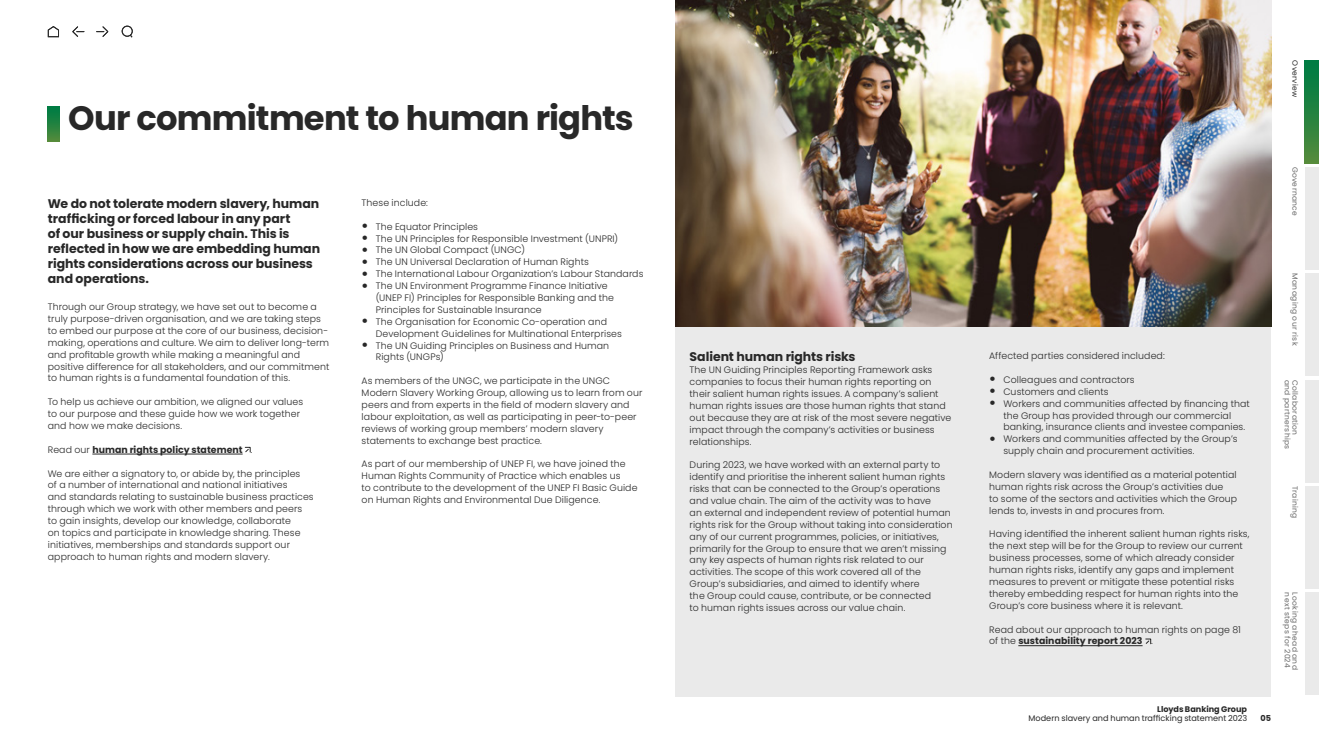
<style>
.page{position:relative;width:1319px;height:745px;background:#fff}
.page>*{position:absolute;margin:0;border:0;box-sizing:border-box;transform-origin:0 0}
.t1{font:700 33.75px "Poppins";letter-spacing:-.025em;color:#282828}
.t2{font:700 12.5px/15px "Poppins";letter-spacing:-.005em;color:#282828}
.t3{font:300 9.38px/11.9px "Poppins";letter-spacing:.01em;color:#282828}
.t4{font:700 9.38px "Poppins";letter-spacing:.005em;color:#282828}
.t5{font:8.12px "Poppins";color:#282828}
.t6{font:700 8.12px "Poppins";color:#282828}
.t7{font:7.5px "Poppins";letter-spacing:.05em;color:#696969}
.t8{font:7.5px "Poppins";letter-spacing:.05em;color:#282828}
.s1{font-weight:300}
.s2{font-size:18.75px}
.s3{font-weight:700}
</style>
<div class="page">
<div style="left:675px;top:317px;width:595px;height:379px;background:#eaeaea"></div>
<img style="left:675px;top:0;width:595px;height:326px">
<svg style="left:48px;top:107px;width:12px;height:34px"></svg>
<hr style="left:92px;top:453px;width:150px;height:1px;background:#282828">
<svg style="left:244px;top:446px;width:7px;height:6px"></svg>
<hr style="left:1018px;top:645px;width:124px;height:1px;background:#282828">
<svg style="left:1145px;top:638px;width:6px;height:6px"></svg>
<div style="left:1304px;top:167px;width:14px;height:102px;background:#eaeaea"></div>
<div style="left:1304px;top:273px;width:14px;height:103px;background:#eaeaea"></div>
<div style="left:1304px;top:379px;width:14px;height:103px;background:#eaeaea"></div>
<div style="left:1304px;top:485px;width:14px;height:103px;background:#eaeaea"></div>
<div style="left:1304px;top:592px;width:14px;height:102px;background:#eaeaea"></div>
<svg style="left:1304px;top:60px;width:14px;height:103px"></svg>
<svg style="left:97px;top:26px;width:12px;height:11px"></svg>
<svg style="left:72px;top:26px;width:12px;height:11px"></svg>
<svg style="left:47px;top:26px;width:12px;height:12px"></svg>
<div style="left:122px;top:26px;width:11px;height:11px;border:1px solid #282828;border-radius:50%"></div>
<svg style="left:129px;top:34px;width:4px;height:4px"></svg>
<h1 class="t1" style="left:68px;top:99px;width:567px">Our commitment to human rights</h1>
<h2 class="t2" style="left:48px;top:196px;width:274px">We do not tolerate modern slavery, human trafficking or forced labour in any part<br>of our business or supply chain. This is reflected in how we are embedding human rights considerations across our business and operations.</h2>
<p class="t3" style="left:48px;top:301px;width:283px">Through our Group strategy, we have set out to become a truly purpose-driven organisation, and we are taking steps to embed our purpose at the core of our business, decision&shy;making, operations and culture. We aim to deliver long-term and profitable growth while making a meaningful and positive difference for all stakeholders, and our commitment to human rights is a fundamental foundation of this.</p>
<p class="t3" style="left:48px;top:396px;width:257px">To help us achieve our ambition, we aligned our values to our purpose and these guide how we work together and how we make decisions.</p>
<p class="t4" style="left:48px;top:444px;width:206px"><span class="s1">Read our</span> human rights policy statement <span class="s1">.</span></p>
<p class="t3" style="left:48px;top:467px;width:267px">We are either a signatory to, or abide by, the principles<br>of a number of international and national initiatives<br>and standards relating to sustainable business practices through which we work with other members and peers to gain insights, develop our knowledge, collaborate<br>on topics and participate in knowledge sharing. These initiatives, memberships and standards support our approach to human rights and modern slavery.</p>
<p class="t3" style="left:361px;top:196px;width:68px">These include:</p>
<p class="t3" style="left:361px;top:220px;width:118px"><span class="s2">•</span> The Equator Principles</p>
<p class="t3" style="left:361px;top:232px;width:258px"><span class="s2">•</span> The UN Principles for Responsible Investment (UNPRI)</p>
<p class="t3" style="left:361px;top:244px;width:165px"><span class="s2">•</span> The UN Global Compact (UNGC)</p>
<p class="t3" style="left:361px;top:256px;width:229px"><span class="s2">•</span> The UN Universal Declaration of Human Rights</p>
<p class="t3" style="left:361px;top:268px;width:283px"><span class="s2">•</span> The International Labour Organization’s Labour Standards</p>
<p class="t3" style="left:376px;top:280px;width:240px;text-indent:-14px"><span class="s2">•</span> The UN Environment Programme Finance Initiative (UNEP FI) Principles for Responsible Banking and the<br>Principles for Sustainable Insurance</p>
<p class="t3" style="left:376px;top:315px;width:247px;text-indent:-14px"><span class="s2">•</span> The Organisation for Economic Co-operation and<br>Development Guidelines for Multinational Enterprises</p>
<p class="t3" style="left:376px;top:339px;width:235px;text-indent:-14px"><span class="s2">•</span> The UN Guiding Principles on Business and Human<br>Rights (UNGPs)</p>
<p class="t3" style="left:361px;top:375px;width:282px">As members of the UNGC, we participate in the UNGC Modern Slavery Working Group, allowing us to learn from our peers and from experts in the field of modern slavery and labour exploitation, as well as participating in peer-to-peer reviews of working group members’ modern slavery statements to exchange best practice.</p>
<p class="t3" style="left:361px;top:458px;width:277px">As part of our membership of UNEP FI, we have joined the Human Rights Community of Practice which enables us<br>to contribute to the development of the UNEP FI Basic Guide on Human Rights and Environmental Due Diligence.</p>
<h2 class="t2" style="left:689px;top:349px;width:167px">Salient human rights risks</h2>
<p class="t3" style="left:689px;top:364px;width:263px">The UN Guiding Principles Reporting Framework asks companies to focus their human rights reporting on their salient human rights issues. A company’s salient human rights issues are those human rights that stand out because they are at risk of the most severe negative impact through the company’s activities or business relationships.</p>
<p class="t3" style="left:689px;top:459px;width:264px">During 2023, we have worked with an external party to identify and prioritise the inherent salient human rights risks that can be connected to the Group’s operations and value chain. The aim of the activity was to have<br>an external and independent review of potential human rights risk for the Group without taking into consideration any of our current programmes, policies, or initiatives, primarily for the Group to ensure that we aren’t missing any key aspects of human rights risk related to our activities. The scope of this work covered all of the Group’s subsidiaries, and aimed to identify where<br>the Group could cause, contribute, or be connected<br>to human rights issues across our value chain.</p>
<p class="t8" style="left:1299px;top:60px;width:38px;rotate:90deg">Overview</p>
<p class="t7" style="left:1299px;top:167px;width:51px;rotate:90deg">Governance</p>
<p class="t3" style="left:989px;top:349px;width:177px">Affected parties considered included:</p>
<p class="t3" style="left:989px;top:373px;width:147px"><span class="s2">•</span> Colleagues and contractors</p>
<p class="t3" style="left:989px;top:385px;width:121px"><span class="s2">•</span> Customers and clients</p>
<p class="t3" style="left:1003px;top:397px;width:248px;text-indent:-14px"><span class="s2">•</span> Workers and communities affected by financing that the Group has provided through our commercial banking, insurance clients and investee companies.</p>
<p class="t3" style="left:1003px;top:433px;width:235px;text-indent:-14px"><span class="s2">•</span> Workers and communities affected by the Group’s supply chain and procurement activities.</p>
<p class="t3" style="left:989px;top:468px;width:249px">Modern slavery was identified as a material potential human rights risk across the Group’s activities due<br>to some of the sectors and activities which the Group lends to, invests in and procures from.</p>
<p class="t3" style="left:989px;top:528px;width:262px">Having identified the inherent salient human rights risks, the next step will be for the Group to review our current business processes, some of which already consider human rights risks, identify any gaps and implement measures to prevent or mitigate these potential risks thereby embedding respect for human rights into the Group’s core business where it is relevant.</p>
<p class="t3" style="left:989px;top:623px;width:253px">Read about our approach to human rights on page 81 of the <span class="s3">sustainability report 2023</span> .</p>
<p class="t7" style="left:1299px;top:273px;width:74px;rotate:90deg">Managing our risk</p>
<p class="t7" style="left:1291px;top:379px;width:71px;rotate:90deg">and partnerships</p>
<p class="t7" style="left:1299px;top:379px;width:57px;rotate:90deg">Collaboration</p>
<p class="t7" style="left:1299px;top:485px;width:34px;rotate:90deg">Training</p>
<p class="t7" style="left:1291px;top:592px;width:77px;rotate:90deg">next steps for 2024</p>
<p class="t7" style="left:1299px;top:592px;width:79px;rotate:90deg">Looking ahead and</p>
<p class="t6" style="left:1157px;top:704px;width:91px">Lloyds Banking Group</p>
<p class="t5" style="left:1028px;top:712px;width:220px">Modern slavery and human trafficking statement 2023</p>
<p class="t6" style="left:1260px;top:713px;width:12px">05</p>
</div>
